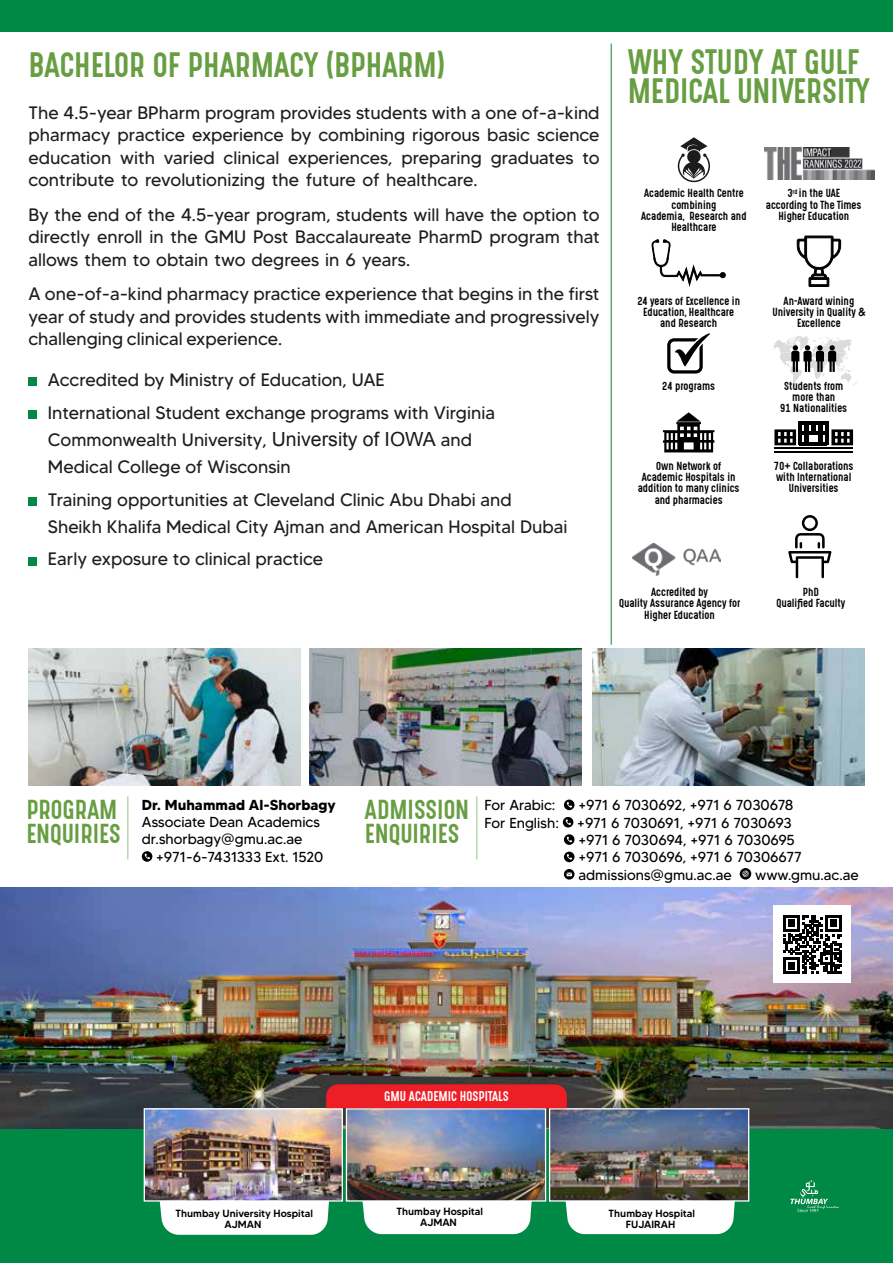
<style>
.page{position:relative;width:893px;height:1263px;background:#fff}
.page>*{position:absolute;margin:0;border:0;box-sizing:border-box;transform-origin:0 0}
.t1{font:30px/28.5px "Gotcha Gothic";color:#679e42}
.t2{font:23.25px/23.2px "Gotcha Gothic";color:#679e42}
.t3{font:18px/22.5px "MADETOMMY";color:#211d1e;text-align:justify}
.t4{font:14.4px/17.4px "MADETOMMY";color:#000}
.t5{font:700 14.4px "MADETOMMY";color:#000}
.t6{font:12px "Gotcha Gothic";color:#fff}
.t7{font:500 10.35px/10.5px "MADETOMMY";color:#000;text-align:center}
.t8{font:9.9px/11.2px "Gotcha Gothic";color:#000;text-align:center}
.s1{font-family:"Arial";font-size:19.5px;color:#1a1a1a}
</style>
<div class="page">
<div style="left:0;top:0;width:893px;height:32px;background:#008944"></div>
<div style="left:142px;top:851px;width:10px;height:11px;background:#000;border-radius:50%"></div>
<svg style="left:145px;top:853px;width:5px;height:6px"></svg>
<hr style="left:128px;top:796px;width:1px;height:63px;background:#90c585">
<hr style="left:477px;top:796px;width:1px;height:63px;background:#90c585">
<div style="left:564px;top:799px;width:10px;height:11px;background:#000;border-radius:50%"></div>
<svg style="left:567px;top:802px;width:5px;height:6px"></svg>
<div style="left:563px;top:817px;width:10px;height:10px;background:#000;border-radius:50%"></div>
<svg style="left:566px;top:819px;width:5px;height:6px"></svg>
<svg style="left:564px;top:834px;width:10px;height:11px"></svg>
<svg style="left:567px;top:836px;width:5px;height:6px"></svg>
<div style="left:564px;top:852px;width:10px;height:10px;background:#000;border-radius:50%"></div>
<svg style="left:567px;top:854px;width:5px;height:6px"></svg>
<svg style="left:564px;top:869px;width:10px;height:10px"></svg>
<svg style="left:567px;top:872px;width:5px;height:4px"></svg>
<div style="left:740px;top:868px;width:11px;height:11px;background:#000;border-radius:50%"></div>
<svg style="left:742px;top:870px;width:7px;height:7px"></svg>
<hr style="left:611px;top:44px;width:1px;height:601px;background:#5aa87a">
<div style="left:28px;top:378px;width:9px;height:8px;background:#008944"></div>
<div style="left:28px;top:411px;width:9px;height:8px;background:#008944"></div>
<div style="left:28px;top:498px;width:9px;height:8px;background:#008944"></div>
<div style="left:28px;top:557px;width:9px;height:8px;background:#008944"></div>
<img style="left:28px;top:648px;width:272px;height:137px">
<img style="left:310px;top:648px;width:271px;height:137px">
<img style="left:592px;top:648px;width:272px;height:137px">
<img style="left:0;top:888px;width:893px;height:241px">
<div style="left:0;top:1129px;width:893px;height:134px;background:#008944"></div>
<div style="left:774px;top:906px;width:77px;height:77px;background:#fff"></div>
<svg style="left:783px;top:915px;width:59px;height:59px"></svg>
<img style="left:146px;top:1110px;width:5px;height:89px">
<img style="left:741px;top:1110px;width:6px;height:89px">
<img style="left:151px;top:1084px;width:590px;height:151px">
<svg style="left:790px;top:1180px;width:49px;height:32px"></svg>
<hr style="left:798px;top:422px;width:4px;height:23px;background:#000">
<hr style="left:805px;top:424px;width:4px;height:20px;background:#000">
<hr style="left:819px;top:424px;width:4px;height:20px;background:#000">
<hr style="left:812px;top:423px;width:4px;height:10px;background:#000">
<hr style="left:825px;top:422px;width:4px;height:23px;background:#000">
<hr style="left:799px;top:422px;width:28px;height:3px;background:#000">
<svg style="left:774px;top:429px;width:22px;height:16px"></svg>
<svg style="left:831px;top:429px;width:22px;height:16px"></svg>
<hr style="left:800px;top:431px;width:27px;height:4px;background:#000">
<hr style="left:800px;top:442px;width:27px;height:3px;background:#000">
<hr style="left:775px;top:447px;width:78px;height:2px;background:#000">
<hr style="left:774px;top:451px;width:79px;height:1px;background:#000">
<svg style="left:651px;top:239px;width:75px;height:48px"></svg>
<svg style="left:663px;top:412px;width:51px;height:40px"></svg>
<svg style="left:667px;top:333px;width:43px;height:41px"></svg>
<svg style="left:773px;top:336px;width:84px;height:50px"></svg>
<svg style="left:796px;top:235px;width:45px;height:52px"></svg>
<img style="left:765px;top:148px;width:110px;height:31px">
<svg style="left:678px;top:137px;width:32px;height:45px"></svg>
<svg style="left:788px;top:515px;width:43px;height:63px"></svg>
<img style="left:632px;top:543px;width:88px;height:32px">
<h1 class="t1" style="left:28px;top:50px;width:418px">BACHELOR OF PHARMACY (BPHARM)</h1>
<p class="t3" style="left:28px;top:101px;width:573px">The 4.5-year BPharm program provides students with a one of-a-kind pharmacy practice experience by combining rigorous basic science education with varied clinical experiences, preparing graduates to contribute to revolutionizing the future of healthcare.</p>
<p class="t3" style="left:28px;top:203px;width:573px">By the end of the 4.5-year program, students will have the option to directly enroll in the GMU Post Baccalaureate PharmD program that allows them to obtain two degrees in 6 years.</p>
<p class="t3" style="left:28px;top:283px;width:573px">A one-of-a-kind pharmacy practice experience that begins in the first year of study and provides students with immediate and progressively challenging clinical experience.</p>
<p class="t3" style="left:48px;top:363px;width:449px;line-height:32.7px">Accredited by Ministry of Education, UAE<br>International Student exchange programs with Virginia</p>
<p class="t3" style="left:48px;top:427px;width:426px;line-height:26.7px">Commonwealth University, <span class="s1">University of IOWA</span> and<br>Medical College of Wisconsin</p>
<p class="t3" style="left:48px;top:486px;width:521px;line-height:26.7px">Training opportunities at Cleveland Clinic Abu Dhabi and<br>Sheikh Khalifa Medical City Ajman and American Hospital Dubai</p>
<p class="t3" style="left:48px;top:548px;width:277px">Early exposure to clinical practice</p>
<h1 class="t1" style="left:628px;top:48px;width:244px">WHY STUDY AT GULF<br>MEDICAL UNIVERSITY</h1>
<p class="t8" style="left:641px;top:188px;width:107px">Academic Health Centre combining<br>Academia, Research and<br>Healthcare</p>
<p class="t8" style="left:766px;top:188px;width:97px">3<sup>rd</sup> in the UAE according to The Times<br>Higher Education</p>
<p class="t8" style="left:637px;top:295px;width:104px">24 years of Excellence in<br>Education, Healthcare and Research</p>
<p class="t8" style="left:662px;top:380px;width:54px">24 programs</p>
<p class="t8" style="left:773px;top:295px;width:94px">An-Award wining<br>University in Quality &amp;<br>Excellence</p>
<p class="t8" style="left:780px;top:380px;width:69px">Students from more than<br>91 Nationalities</p>
<p class="t8" style="left:638px;top:460px;width:103px">Own Network of<br>Academic Hospitals in addition to many clinics and pharmacies</p>
<p class="t8" style="left:774px;top:460px;width:81px">70+ Collaborations with International<br>Universities</p>
<p class="t8" style="left:619px;top:586px;width:123px">Accredited by<br>Quality Assurance Agency for<br>Higher Education</p>
<p class="t8" style="left:776px;top:586px;width:70px">PhD<br>Qualified Faculty</p>
<p class="t2" style="left:26px;top:798px;width:96px">PROGRAM<br>ENQUIRIES</p>
<p class="t5" style="left:142px;top:796px;width:196px">Dr. Muhammad Al-Shorbagy</p>
<p class="t4" style="left:142px;top:813px;width:180px">Associate Dean Academics dr.shorbagy@gmu.ac.ae</p>
<p class="t4" style="left:156px;top:848px;width:169px">+971-6-7431333 Ext. 1520</p>
<p class="t2" style="left:365px;top:798px;width:106px">ADMISSION<br>ENQUIRIES</p>
<p class="t4" style="left:484px;top:796px;width:73px">For Arabic:</p>
<p class="t4" style="left:578px;top:796px;width:217px">+971 6 7030692, +971 6 7030678</p>
<p class="t4" style="left:484px;top:814px;width:76px">For English:</p>
<p class="t4" style="left:577px;top:814px;width:226px">+971 6 7030691, +971 6 7030693 +971 6 7030694, +971 6 7030695 +971 6 7030696, +971 6 70306677 admissions@gmu.ac.ae</p>
<p class="t4" style="left:755px;top:866px;width:105px">www.gmu.ac.ae</p>
<p class="t6" style="left:384px;top:1087px;width:126px">GMU ACADEMIC HOSPITALS</p>
<p class="t7" style="left:176px;top:1208px;width:139px">Thumbay University Hospital<br>AJMAN</p>
<p class="t7" style="left:397px;top:1206px;width:88px">Thumbay Hospital<br>AJMAN</p>
<p class="t7" style="left:609px;top:1208px;width:88px">Thumbay Hospital<br>FUJAIRAH</p>
</div>
